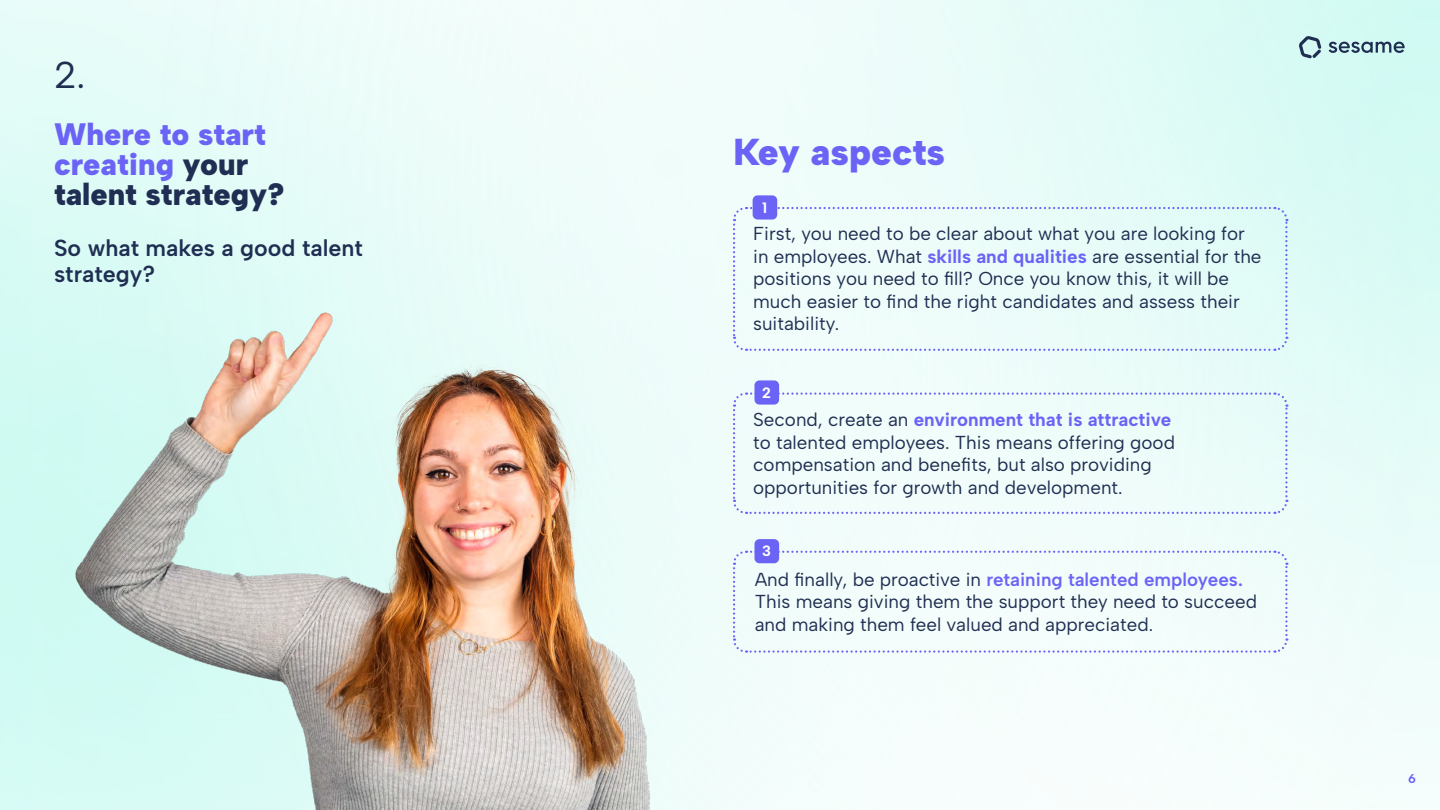
<style>
.page{position:relative;width:1440px;height:810px;background:#fff}
.page>*{position:absolute;margin:0;border:0;box-sizing:border-box;transform-origin:0 0}
.t1{font:900 37.5px "Albert Sans";color:#6b63f5}
.t2{font:37.5px "Albert Sans";color:#1f2e52}
.t3{font:900 30.97px/30.2px "Albert Sans";color:#6b63f5}
.t4{font:600 23.25px/25.5px "Albert Sans";color:#1f2e52}
.t5{font:18.75px/22.5px "Albert Sans";color:#1f2e52}
.t6{font:700 15px "Albert Sans";color:#fff}
.t7{font:700 12.75px "Albert Sans";color:#6b63f5}
.s1{color:#1f2e52}
.s2{font-weight:700;color:#6b63f5}
.s3{font-weight:600;color:#6b63f5}
</style>
<div class="page">
<svg style="left:732px;top:206px;width:557px;height:146px"></svg>
<div style="left:753px;top:195px;width:24px;height:25px;background:#6b63f5;border-radius:5px"></div>
<div style="left:732px;top:391px;width:557px;height:124px;background:#f0fdfa"></div>
<div style="left:754px;top:380px;width:25px;height:25px;background:#6b63f5;border-radius:5px"></div>
<div style="left:732px;top:549px;width:557px;height:105px;background:#f2fdfb"></div>
<div style="left:754px;top:539px;width:25px;height:24px;background:#6b63f5;border-radius:5px"></div>
<img style="left:0;top:304px;width:695px;height:506px">
<svg style="left:1329px;top:41px;width:76px;height:12px"></svg>
<svg style="left:1299px;top:36px;width:22px;height:22px"></svg>
<h1 class="t2" style="left:54px;top:52px;width:33px">2.</h1>
<h2 class="t3" style="left:54px;top:119px;width:232px">Where to start creating <span class="s1">your talent strategy?</span></h2>
<p class="t4" style="left:54px;top:235px;width:310px">So what makes a good talent strategy?</p>
<h1 class="t1" style="left:734px;top:129px;width:213px">Key aspects</h1>
<p class="t6" style="left:762px;top:198px;width:6px">1</p>
<p class="t5" style="left:753px;top:223px;width:510px">First, you need to be clear about what you are looking for in employees. What <span class="s2">skills and qualities</span> are essential for the positions you need to fill? Once you know this, it will be much easier to find the right candidates and assess their suitability.</p>
<p class="t6" style="left:762px;top:383px;width:10px">2</p>
<p class="t5" style="left:753px;top:408px;width:423px">Second, create an <span class="s2">environment that is attractive </span>to talented employees. This means offering good compensation and benefits, but also providing opportunities for growth and development.</p>
<p class="t6" style="left:762px;top:542px;width:10px">3</p>
<p class="t5" style="left:755px;top:568px;width:504px">And finally, be proactive in <span class="s3">retaining talented employees.<br></span>This means giving them the support they need to succeed and making them feel valued and appreciated.</p>
<p class="t7" style="left:1408px;top:771px;width:9px">6</p>
</div>
